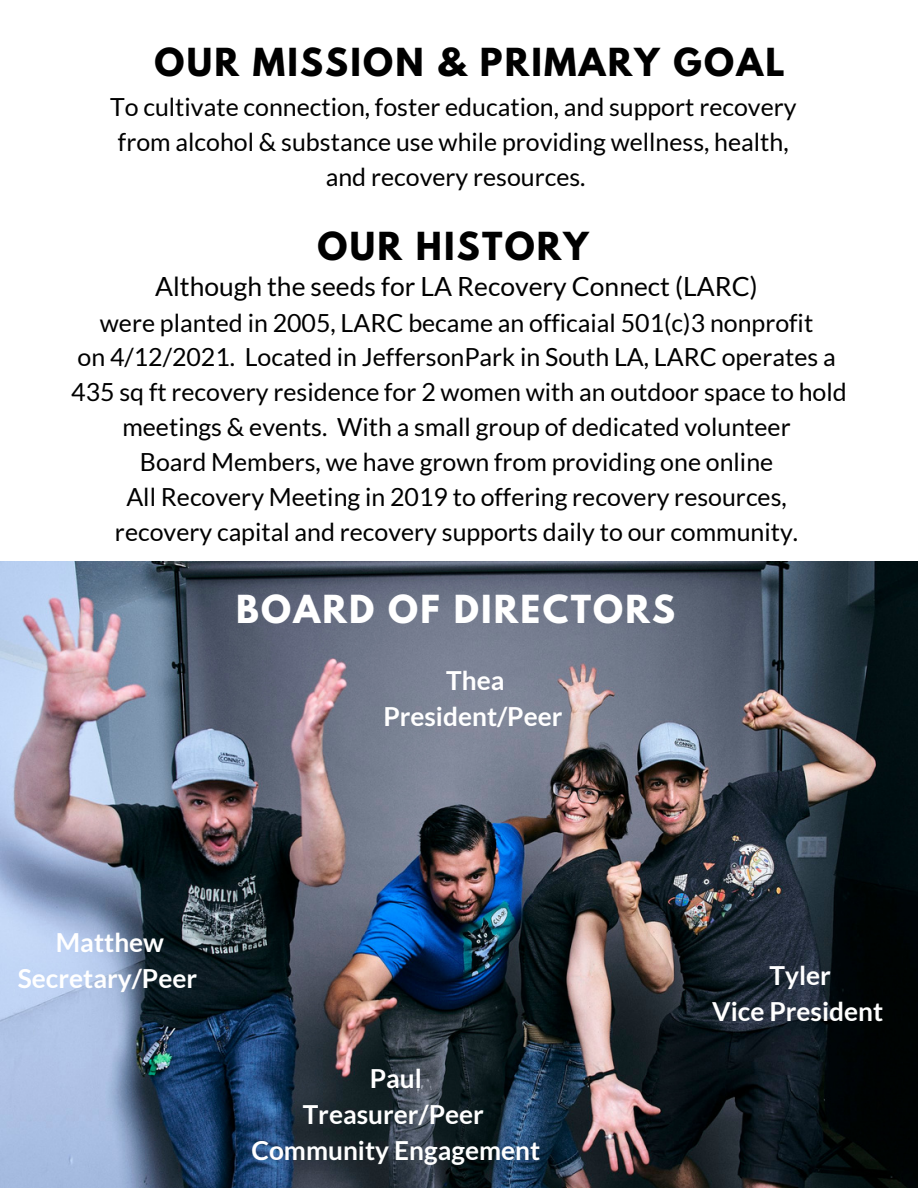
<style>
.page{position:relative;width:918px;height:1188px;background:#fff}
.page>*{position:absolute;margin:0;border:0;box-sizing:border-box;transform-origin:0 0}
.t1{font:700 34.2px "League Spartan";letter-spacing:.065em;color:#000}
.t2{font:700 34.2px "League Spartan";letter-spacing:.065em;color:#fff}
.t3{font:26.4px "Lato";color:#000}
.t4{font:700 26.25px "Lato";color:#fff}
.t5{font:24.9px/34.8px "Lato";color:#000;text-align:center}
</style>
<div class="page">
<img style="left:0;top:562px;width:918px;height:626px">
<p class="t1" style="left:155px;top:45px;width:632px">OUR MISSION &amp; PRIMARY GOAL</p>
<p class="t5" style="left:110px;top:89px;width:688px">To cultivate connection, foster education, and support recovery</p>
<p class="t5" style="left:118px;top:124px;width:672px">from alcohol &amp; substance use while providing wellness, health,</p>
<p class="t5" style="left:326px;top:159px;width:261px">and recovery resources.</p>
<p class="t1" style="left:318px;top:229px;width:273px">OUR HISTORY</p>
<p class="t3" style="left:155px;top:270px;width:604px">Although the seeds for LA Recovery Connect (LARC)</p>
<p class="t5" style="left:100px;top:305px;width:715px">were planted in 2005, LARC became an officaial 501(c)3 nonprofit</p>
<p class="t5" style="left:78px;top:339px;width:760px">on 4/12/2021. Located in JeffersonPark in South LA, LARC operates a</p>
<p class="t5" style="left:71px;top:374px;width:777px">435 sq ft recovery residence for 2 women with an outdoor space to hold meetings &amp; events. With a small group of dedicated volunteer</p>
<p class="t5" style="left:140px;top:444px;width:635px">Board Members, we have grown from providing one online</p>
<p class="t5" style="left:126px;top:479px;width:662px">All Recovery Meeting in 2019 to offering recovery resources,</p>
<p class="t5" style="left:115px;top:514px;width:685px">recovery capital and recovery supports daily to our community.</p>
<p class="t2" style="left:236px;top:592px;width:440px">BOARD OF DIRECTORS</p>
<p class="t4" style="left:446px;top:664px;width:60px">Thea</p>
<p class="t4" style="left:383px;top:700px;width:181px">President/Peer</p>
<p class="t4" style="left:56px;top:926px;width:110px">Matthew</p>
<p class="t4" style="left:18px;top:962px;width:181px">Secretary/Peer</p>
<p class="t4" style="left:370px;top:1062px;width:54px">Paul</p>
<p class="t4" style="left:303px;top:1098px;width:183px">Treasurer/Peer</p>
<p class="t4" style="left:251px;top:1134px;width:290px">Community Engagement</p>
<p class="t4" style="left:769px;top:959px;width:63px">Tyler</p>
<p class="t4" style="left:712px;top:995px;width:173px">Vice President</p>
</div>
